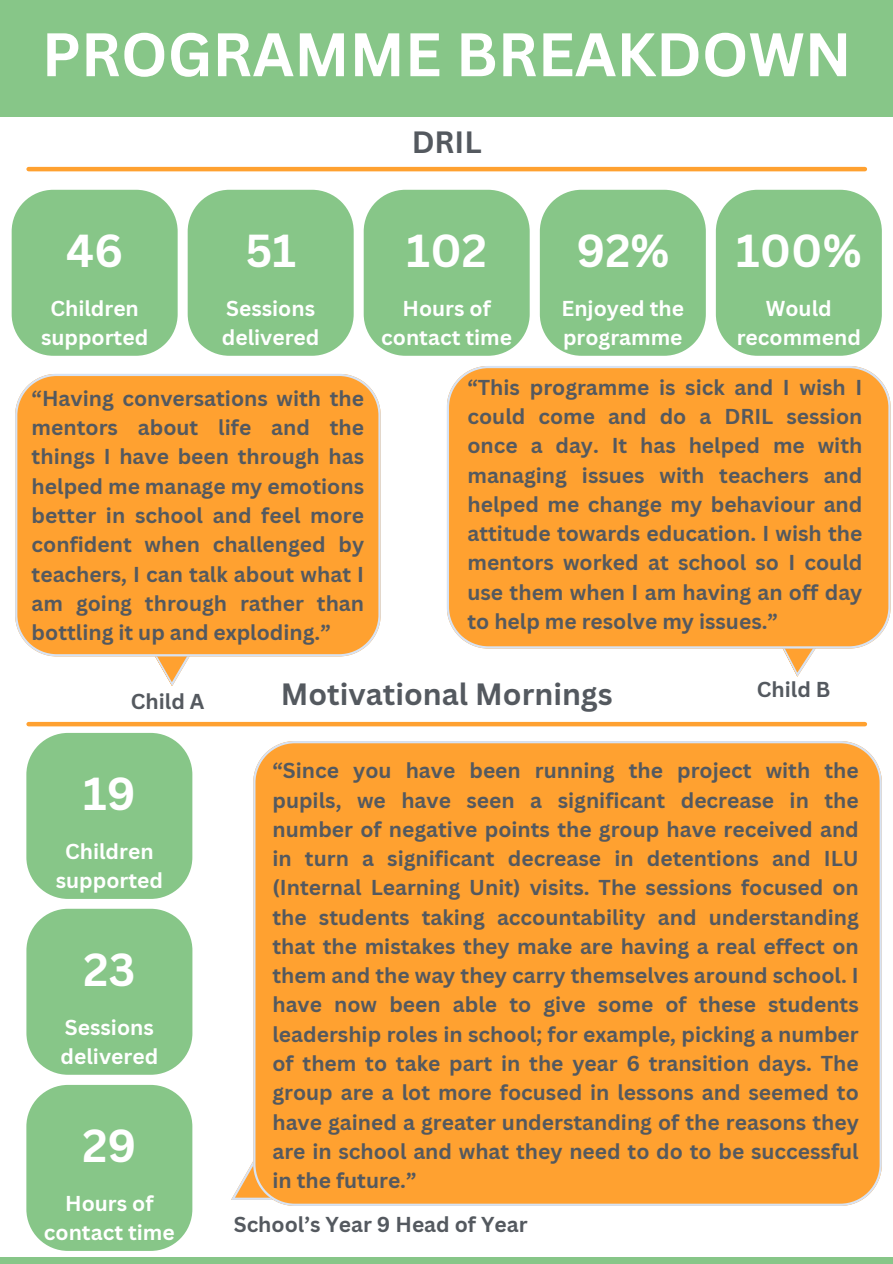
<style>
.page{position:relative;width:893px;height:1264px;background:#fff}
.page>*{position:absolute;margin:0;border:0;box-sizing:border-box;transform-origin:0 0}
.t1{font:700 60px "Canva Sans";color:#fff}
.t2{font:700 45px "Canva Sans";color:#fff}
.t3{font:700 30px "Canva Sans";color:#54595f}
.t4{font:700 21px/29.2px "Canva Sans";color:#54595f;text-align:justify}
.t5{font:700 21px/29.2px "Canva Sans";color:#fff;text-align:center}
</style>
<div class="page">
<hr style="left:29px;top:167px;width:835px;height:4px;background:#ffa130">
<div style="left:0;top:1257px;width:892px;height:6px;background:#87c688"></div>
<div style="left:12px;top:190px;width:166px;height:166px;background:#87c688"></div>
<div style="left:188px;top:190px;width:165px;height:166px;background:#87c688"></div>
<div style="left:363px;top:190px;width:166px;height:166px;background:#87c688"></div>
<div style="left:540px;top:190px;width:165px;height:166px;background:#87c688"></div>
<div style="left:715px;top:190px;width:166px;height:166px;background:#87c688"></div>
<svg style="left:776px;top:648px;width:45px;height:29px"></svg>
<div style="left:447px;top:366px;width:443px;height:282px;background:#ffa130"></div>
<svg style="left:150px;top:656px;width:44px;height:30px"></svg>
<div style="left:15px;top:374px;width:365px;height:282px;background:#ffa130"></div>
<svg style="left:231px;top:1161px;width:22px;height:38px"></svg>
<hr style="left:29px;top:722px;width:835px;height:4px;background:#ffa130">
<div style="left:26px;top:733px;width:166px;height:165px;background:#87c688"></div>
<div style="left:26px;top:908px;width:166px;height:166px;background:#87c688"></div>
<div style="left:26px;top:1084px;width:166px;height:166px;background:#87c688"></div>
<div style="left:253px;top:741px;width:628px;height:464px;background:#ffa130"></div>
<div style="left:0;top:0;width:892px;height:116px;background:#87c688"></div>
<p class="t1" style="left:42px;top:12px;width:811px">PROGRAMME BREAKDOWN</p>
<p class="t3" style="left:411px;top:121px;width:72px">DRIL</p>
<p class="t2" style="left:66px;top:219px;width:59px">46</p>
<p class="t2" style="left:245px;top:219px;width:52px">51</p>
<p class="t2" style="left:406px;top:219px;width:82px">102</p>
<p class="t2" style="left:576px;top:219px;width:95px">92%</p>
<p class="t2" style="left:736px;top:219px;width:127px">100%</p>
<p class="t5" style="left:41px;top:293px;width:109px">Children supported</p>
<p class="t5" style="left:222px;top:293px;width:99px;text-align:left">Sessions delivered</p>
<p class="t5" style="left:381px;top:293px;width:132px">Hours of contact time</p>
<p class="t5" style="left:561px;top:293px;width:124px;text-align:left">Enjoyed the programme</p>
<p class="t5" style="left:736px;top:293px;width:126px">Would recommend</p>
<p class="t4" style="left:32px;top:383px;width:334px">“Having conversations with the mentors about life and the things I have been through has helped me manage my emotions better in school and feel more confident when challenged by teachers, I can talk about what I am going through rather than bottling it up and exploding.”</p>
<p class="t4" style="left:467px;top:372px;width:396px">“This programme is sick and I wish I could come and do a DRIL session once a day. It has helped me with managing issues with teachers and helped me change my behaviour and attitude towards education. I wish the mentors worked at school so I could use them when I am having an off day to help me resolve my issues.”</p>
<p class="t4" style="left:131px;top:686px;width:75px">Child A</p>
<p class="t2" style="left:83px;top:762px;width:54px">19</p>
<p class="t2" style="left:85px;top:762px;width:50px">21</p>
<p class="t5" style="left:56px;top:836px;width:109px">Children supported</p>
<p class="t2" style="left:84px;top:937px;width:53px">23</p>
<p class="t5" style="left:61px;top:1011px;width:99px;text-align:left">Sessions delivered</p>
<p class="t2" style="left:82px;top:1113px;width:56px">29</p>
<p class="t5" style="left:44px;top:1187px;width:132px">Hours of contact time</p>
<p class="t3" style="left:281px;top:673px;width:333px">Motivational Mornings</p>
<p class="t4" style="left:756px;top:674px;width:75px">Child B</p>
<p class="t4" style="left:272px;top:755px;width:587px">“Since you have been running the project with the pupils, we have seen a significant decrease in the number of negative points the group have received and in turn a significant decrease in detentions and ILU (Internal Learning Unit) visits. The sessions focused on the students taking accountability and understanding that the mistakes they make are having a real effect on them and the way they carry themselves around school. I have now been able to give some of these students leadership roles in school; for example, picking a number of them to take part in the year 6 transition days. The group are a lot more focused in lessons and seemed to have gained a greater understanding of the reasons they are in school and what they need to do to be successful in the future.”</p>
<p class="t4" style="left:234px;top:1209px;width:295px">School’s Year 9 Head of Year</p>
</div>
